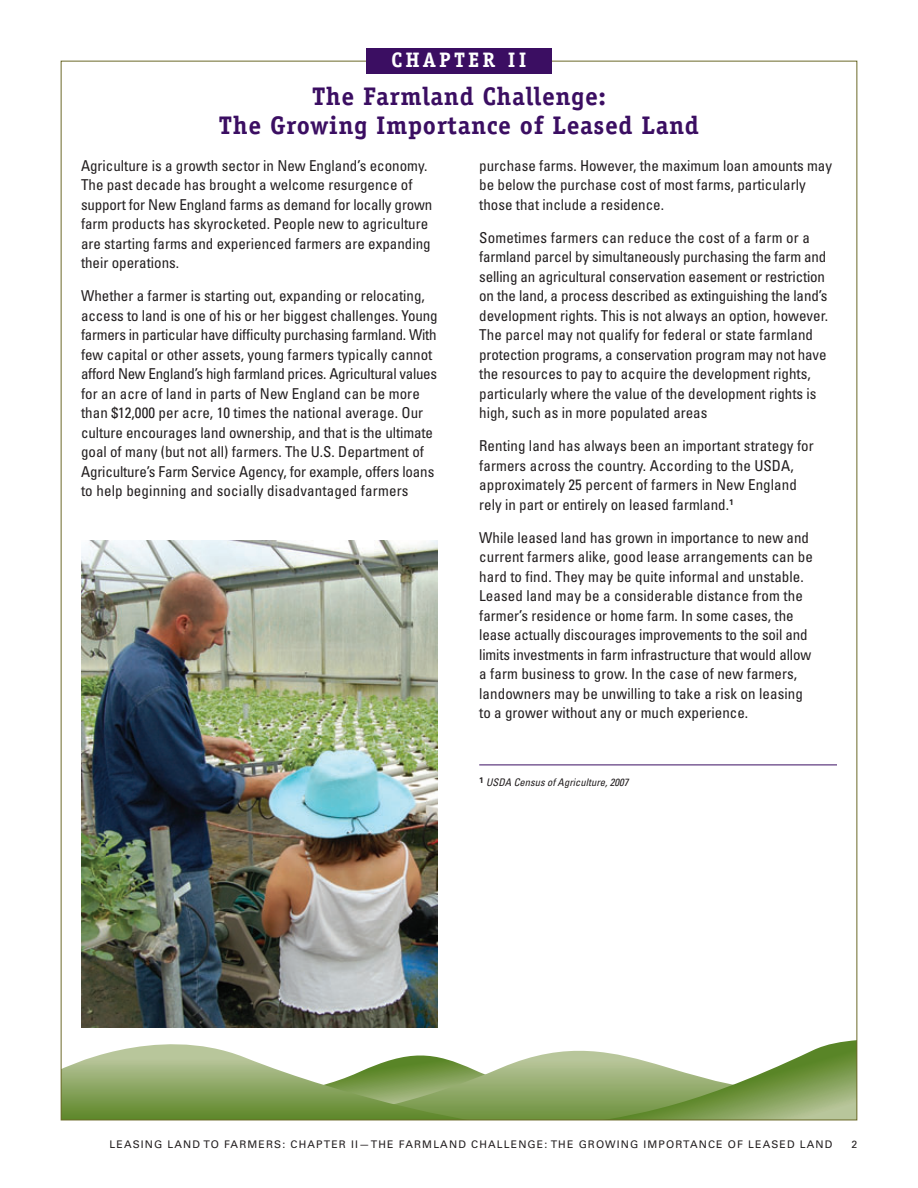
<style>
.page{position:relative;width:918px;height:1188px;background:#fff}
.page>*{position:absolute;margin:0;border:0;box-sizing:border-box;transform-origin:0 0}
.t1{font:700 25.5px/28.5px "Officina Serif";letter-spacing:.025em;color:#3b0e62;text-align:center}
.t2{font:700 21px "Officina Serif";letter-spacing:.15em;color:#fff}
.t3{font:condensed 15px/19.5px "Univers";color:#231f20}
.t4{font:10.5px "Univers";letter-spacing:.11em;color:#231f20}
.t5{font:italic condensed 10.5px "Univers";letter-spacing:.005em;color:#231f20}
</style>
<div class="page">
<svg style="left:63px;top:1057px;width:31px;height:61px;background:#92ab6b"></svg>
<svg style="left:94px;top:1040px;width:761px;height:78px"></svg>
<hr style="left:479px;top:765px;width:358px;height:1px;background:#3b0e62">
<div style="left:366px;top:48px;width:186px;height:25px;background:#3b0e62"></div>
<img style="left:81px;top:540px;width:357px;height:487px">
<h2 class="t2" style="left:391px;top:52px;width:137px">CHAPTER II</h2>
<h1 class="t1" style="left:219px;top:84px;width:482px">The Farmland Challenge:<br>The Growing Importance of Leased Land</h1>
<p class="t3" style="left:81px;top:157px;width:353px">Agriculture is a growth sector in New England’s economy.<br>The past decade has brought a welcome resurgence of support for New England farms as demand for locally grown farm products has skyrocketed. People new to agriculture are starting farms and experienced farmers are expanding their operations.</p>
<p class="t3" style="left:81px;top:288px;width:358px">Whether a farmer is starting out, expanding or relocating, access to land is one of his or her biggest challenges. Young farmers in particular have difficulty purchasing farmland. With few capital or other assets, young farmers typically cannot afford New England’s high farmland prices. Agricultural values for an acre of land in parts of New England can be more than $12,000 per acre, 10 times the national average. Our culture encourages land ownership, and that is the ultimate goal of many (but not all) farmers. The U.S. Department of Agriculture’s Farm Service Agency, for example, offers loans to help beginning and socially disadvantaged farmers</p>
<p class="t3" style="left:479px;top:157px;width:354px">purchase farms. However, the maximum loan amounts may be below the purchase cost of most farms, particularly those that include a residence.</p>
<p class="t3" style="left:479px;top:229px;width:350px">Sometimes farmers can reduce the cost of a farm or a farmland parcel by simultaneously purchasing the farm and selling an agricultural conservation easement or restriction on the land, a process described as extinguishing the land’s development rights. This is not always an option, however.<br>The parcel may not qualify for federal or state farmland protection programs, a conservation program may not have the resources to pay to acquire the development rights, particularly where the value of the development rights is high, such as in more populated areas</p>
<p class="t3" style="left:479px;top:438px;width:336px">Renting land has always been an important strategy for farmers across the country. According to the USDA, approximately 25 percent of farmers in New England rely in part or entirely on leased farmland.<sup>1</sup></p>
<p class="t3" style="left:479px;top:529px;width:335px">While leased land has grown in importance to new and current farmers alike, good lease arrangements can be hard to find. They may be quite informal and unstable.<br>Leased land may be a considerable distance from the farmer’s residence or home farm. In some cases, the lease actually discourages improvements to the soil and limits investments in farm infrastructure that would allow a farm business to grow. In the case of new farmers, landowners may be unwilling to take a risk on leasing to a grower without any or much experience.</p>
<p class="t5" style="left:479px;top:778px;width:151px"><sup>1</sup> USDA Census of Agriculture, 2007</p>
<p class="t4" style="left:110px;top:1141px;width:724px">LEASING LAND TO FARMERS: CHAPTER II—THE FARMLAND CHALLENGE: THE GROWING IMPORTANCE OF LEASED LAND</p>
<p class="t4" style="left:851px;top:1141px;width:7px">2</p>
</div>
